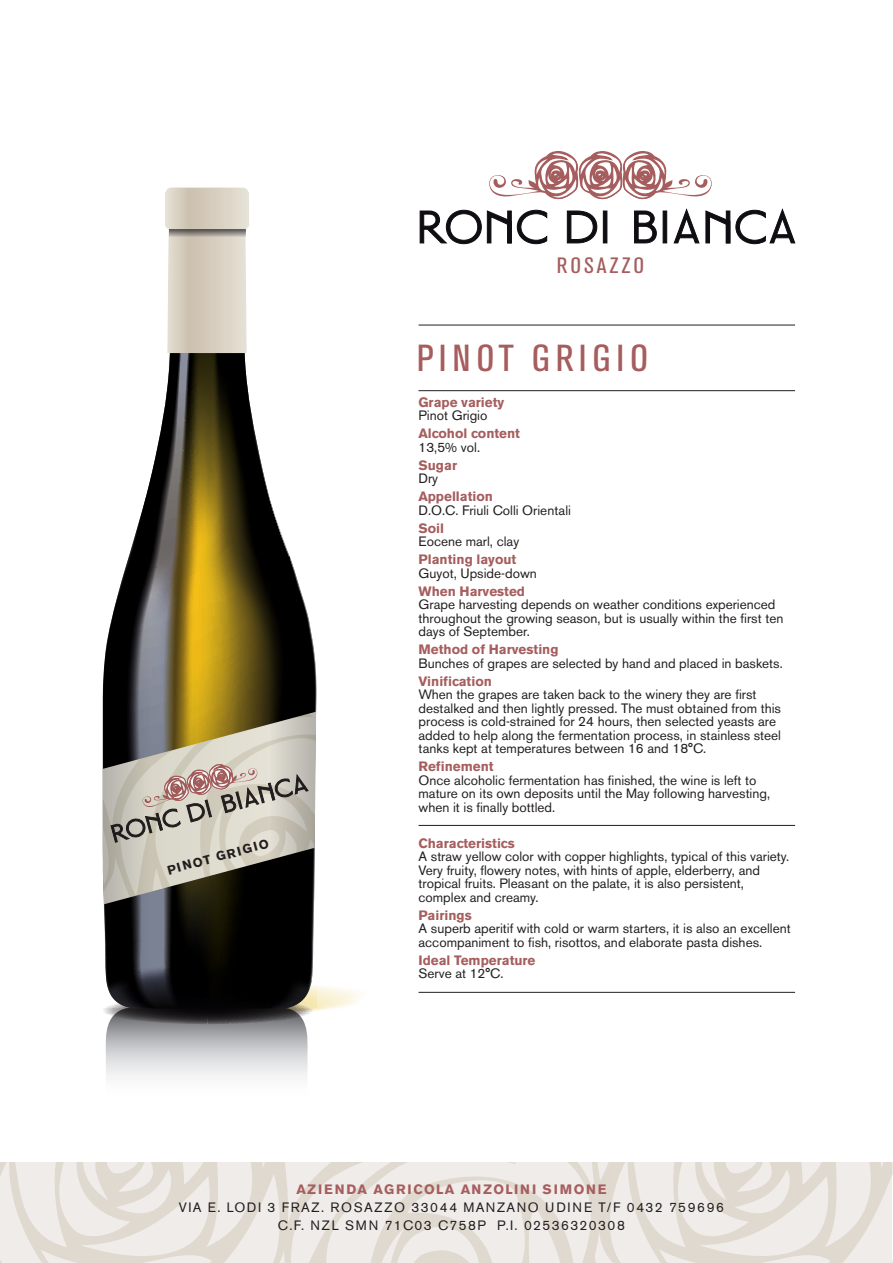
<style>
.page{position:relative;width:893px;height:1263px;background:#fff}
.page>*{position:absolute;margin:0;border:0;box-sizing:border-box;transform-origin:0 0}
.t1{font:condensed 37.2px "Akzidenz Grotesk BE";letter-spacing:.14em;color:#a65d5d;scale:1.11 1}
.t2{font:condensed 22.05px "Akzidenz Grotesk BE";letter-spacing:.12em;color:#a65d5d;scale:1.11 1}
.t3{font:13.5px/13.5px "Akzidenz Grotesk BE";color:#231f20}
.t4{font:700 13.5px "Akzidenz Grotesk BE";color:#a65d5d}
.t5{font:13.5px/18px "Akzidenz Grotesk BE";letter-spacing:.12em;color:#231f20;text-align:center}
.t6{font:700 13.5px "Akzidenz Grotesk BE";letter-spacing:.12em;color:#a65d5d}
.t7{font:700 12.6px "Akzidenz Grotesk BE";color:#231f20}
</style>
<div class="page">
<svg style="left:0;top:1163px;width:893px;height:100px;background:#e9e5df"></svg>
<svg style="left:419px;top:151px;width:377px;height:93px"></svg>
<hr style="left:418px;top:325px;width:377px;height:1px;background:#231f20">
<hr style="left:418px;top:390px;width:377px;height:1px;background:#231f20">
<hr style="left:418px;top:825px;width:377px;height:1px;background:#231f20">
<hr style="left:418px;top:992px;width:377px;height:1px;background:#231f20">
<svg style="left:104px;top:986px;width:256px;height:92px"></svg>
<svg style="left:103px;top:353px;width:213px;height:659px"></svg>
<svg style="left:165px;top:188px;width:84px;height:165px;background:#d9d2c4"></svg>
<svg style="left:169px;top:230px;width:77px;height:7px"></svg>
<h2 class="t2" style="left:557px;top:253px;width:80px">ROSAZZO</h2>
<p class="t7" style="left:166px;top:863px;width:106px;rotate:-15deg">PINOT GRIGIO</p>
<h1 class="t1" style="left:417px;top:338px;width:210px">PINOT GRIGIO</h1>
<p class="t4" style="left:418px;top:394px;width:87px">Grape variety</p>
<p class="t3" style="left:418px;top:409px;width:70px">Pinot Grigio</p>
<p class="t4" style="left:418px;top:426px;width:103px">Alcohol content</p>
<p class="t3" style="left:418px;top:440px;width:63px">13,5% vol.</p>
<p class="t4" style="left:418px;top:457px;width:40px">Sugar</p>
<p class="t3" style="left:418px;top:472px;width:21px">Dry</p>
<p class="t4" style="left:418px;top:489px;width:76px">Appellation</p>
<p class="t3" style="left:418px;top:503px;width:154px">D.O.C. Friuli Colli Orientali</p>
<p class="t4" style="left:418px;top:520px;width:27px">Soil</p>
<p class="t3" style="left:418px;top:535px;width:102px">Eocene marl, clay</p>
<p class="t4" style="left:418px;top:552px;width:99px">Planting layout</p>
<p class="t3" style="left:418px;top:566px;width:120px">Guyot, Upside-down</p>
<p class="t4" style="left:418px;top:583px;width:108px">When Harvested</p>
<p class="t3" style="left:418px;top:598px;width:366px">Grape harvesting depends on weather conditions experienced throughout the growing season, but is usually within the first ten days of September.</p>
<p class="t4" style="left:418px;top:642px;width:142px">Method of Harvesting</p>
<p class="t3" style="left:418px;top:656px;width:366px">Bunches of grapes are selected by hand and placed in baskets.</p>
<p class="t4" style="left:418px;top:673px;width:75px">Vinification</p>
<p class="t3" style="left:418px;top:688px;width:364px">When the grapes are taken back to the winery they are first destalked and then lightly pressed. The must obtained from this process is cold-strained for 24 hours, then selected yeasts are added to help along the fermentation process, in stainless steel tanks kept at temperatures between 16 and 18°C.</p>
<p class="t4" style="left:418px;top:759px;width:77px">Refinement</p>
<p class="t3" style="left:418px;top:773px;width:353px">Once alcoholic fermentation has finished, the wine is left to mature on its own deposits until the May following harvesting, when it is finally bottled.</p>
<p class="t4" style="left:418px;top:835px;width:98px">Characteristics</p>
<p class="t3" style="left:418px;top:850px;width:372px">A straw yellow color with copper highlights, typical of this variety.<br>Very fruity, flowery notes, with hints of apple, elderberry, and tropical fruits. Pleasant on the palate, it is also persistent, complex and creamy.</p>
<p class="t4" style="left:418px;top:907px;width:55px">Pairings</p>
<p class="t3" style="left:418px;top:922px;width:374px">A superb aperitif with cold or warm starters, it is also an excellent accompaniment to fish, risottos, and elaborate pasta dishes.</p>
<p class="t4" style="left:418px;top:952px;width:118px">Ideal Temperature</p>
<p class="t3" style="left:418px;top:967px;width:86px">Serve at 12°C.</p>
<p class="t6" style="left:296px;top:1182px;width:312px">AZIENDA AGRICOLA ANZOLINI SIMONE</p>
<p class="t5" style="left:179px;top:1198px;width:547px">VIA E. LODI 3 FRAZ. ROSAZZO 33044 MANZANO UDINE T/F 0432 759696<br>C.F. NZL SMN 71C03 C758P P.I. 02536320308</p>
</div>
